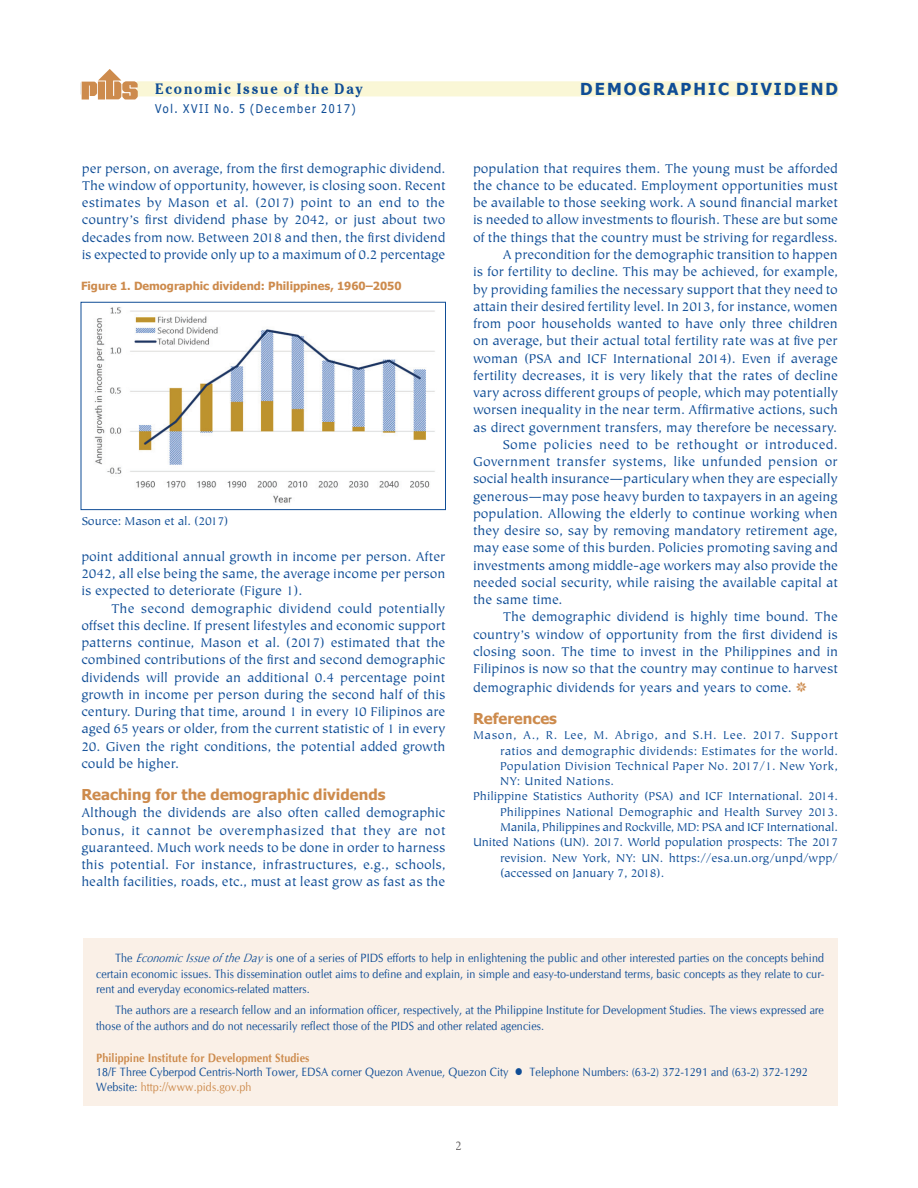
<style>
.page{position:relative;width:918px;height:1188px;background:#fff}
.page>*{position:absolute;margin:0;border:0;box-sizing:border-box;transform-origin:0 0}
.t1{font:700 16.5px "Tahoma";letter-spacing:.125em;color:#0f4d96}
.t2{font:700 15px "Tahoma";color:#cd8b4d}
.t3{font:700 15px "Cheltenham IT Cby BT";letter-spacing:.14em;color:#0f4d96;scale:.9 1}
.t4{font:14.25px/17.2px "Tiepolo";color:#0f4d96;text-align:justify}
.t5{font:14.25px "Tiepolo";letter-spacing:.02em;color:#0f4d96}
.t6{font:14.25px "Tiepolo";letter-spacing:.025em;color:#0f4d96}
.t7{font:13.5px "Minion Pro";color:#231f20}
.t8{font:12.75px "Tiepolo";color:#0f4d96}
.t9{font:12.75px "Tiepolo";letter-spacing:.02em;color:#0f4d96}
.t10{font:12.75px "Tiepolo";letter-spacing:.045em;color:#0f4d96}
.t11{font:12px/15.8px "CG Omega";letter-spacing:.01em;color:#0f4d96;scale:.9 1}
.t12{font:12px "Tahoma";letter-spacing:.155em;color:#0f4d96;scale:.9 1}
.t13{font:700 11.25px "Tahoma";color:#cd8b4d}
.s1{font-style:italic}
.s2{font-weight:700;color:#cd8b4d}
.s3{color:#cd8b4d}
</style>
<div class="page">
<div style="left:83px;top:939px;width:755px;height:167px;background:#faf0e7"></div>
<img style="left:94px;top:307px;width:341px;height:196px">
<div style="left:81px;top:302px;width:365px;height:208px;border:1px solid #0f4d96"></div>
<div style="left:81px;top:81px;width:757px;height:15px;background:#faf7d6;border:2px solid #faf7d6"></div>
<img style="left:82px;top:70px;width:55px;height:30px">
<p class="t3" style="left:155px;top:79px;width:232px">Economic Issue of the Day</p>
<p class="t1" style="left:580px;top:77px;width:259px">DEMOGRAPHIC DIVIDEND</p>
<p class="t12" style="left:155px;top:100px;width:224px">Vol. XVII No. 5 (December 2017)</p>
<p class="t4" style="left:82px;top:160px;width:365px">per person, on average, from the first demographic dividend.<br>The window of opportunity, however, is closing soon. Recent estimates by Mason et al. (2017) point to an end to the country’s first dividend phase by 2042, or just about two decades from now. Between 2018 and then, the first dividend is expected to provide only up to a maximum of 0.2 percentage</p>
<p class="t13" style="left:81px;top:278px;width:322px">Figure 1. Demographic dividend: Philippines, 1960–2050</p>
<p class="t8" style="left:82px;top:515px;width:148px">Source: Mason et al. (2017)</p>
<p class="t4" style="left:81px;top:548px;width:366px">point additional annual growth in income per person. After 2042, all else being the same, the average income per person is expected to deteriorate (Figure 1).</p>
<p class="t4" style="left:81px;top:600px;width:366px;text-indent:30px">The second demographic dividend could potentially offset this decline. If present lifestyles and economic support patterns continue, Mason et al. (2017) estimated that the combined contributions of the first and second demographic dividends will provide an additional 0.4 percentage point growth in income per person during the second half of this century. During that time, around 1 in every 10 Filipinos are aged 65 years or older, from the current statistic of 1 in every</p>
<p class="t4" style="left:81px;top:738px;width:366px">20. Given the right conditions, the potential added growth could be higher.</p>
<p class="t2" style="left:81px;top:784px;width:306px">Reaching for the demographic dividends</p>
<p class="t4" style="left:81px;top:805px;width:366px">Although the dividends are also often called demographic bonus, it cannot be overemphasized that they are not guaranteed. Much work needs to be done in order to harness this potential. For instance, infrastructures, e.g., schools, health facilities, roads, etc., must at least grow as fast as the</p>
<p class="t4" style="left:473px;top:160px;width:366px">population that requires them. The young must be afforded</p>
<p class="t4" style="left:473px;top:177px;width:366px">the chance to be educated. Employment opportunities must</p>
<p class="t4" style="left:473px;top:195px;width:366px">be available to those seeking work. A sound financial market</p>
<p class="t4" style="left:473px;top:212px;width:367px">is needed to allow investments to flourish. These are but some</p>
<p class="t4" style="left:473px;top:229px;width:366px">of the things that the country must be striving for regardless.</p>
<p class="t4" style="left:503px;top:246px;width:337px">A precondition for the demographic transition to happen</p>
<p class="t4" style="left:473px;top:264px;width:366px">is for fertility to decline. This may be achieved, for example,</p>
<p class="t4" style="left:473px;top:281px;width:366px">by providing families the necessary support that they need to</p>
<p class="t4" style="left:473px;top:298px;width:366px">attain their desired fertility level. In 2013, for instance, women</p>
<p class="t4" style="left:473px;top:315px;width:366px">from poor households wanted to have only three children</p>
<p class="t4" style="left:473px;top:333px;width:366px">on average, but their actual total fertility rate was at five per</p>
<p class="t4" style="left:473px;top:350px;width:366px">woman (PSA and ICF International 2014). Even if average</p>
<p class="t4" style="left:473px;top:367px;width:366px">fertility decreases, it is very likely that the rates of decline</p>
<p class="t4" style="left:473px;top:384px;width:367px">vary across different groups of people, which may potentially</p>
<p class="t4" style="left:473px;top:402px;width:366px">worsen inequality in the near term. Affirmative actions, such</p>
<p class="t4" style="left:473px;top:419px;width:366px">as direct government transfers, may therefore be necessary.</p>
<p class="t6" style="left:503px;top:437px;width:337px">Some policies need to be rethought or introduced.</p>
<p class="t5" style="left:473px;top:454px;width:366px">Government transfer systems, like unfunded pension or</p>
<p class="t4" style="left:473px;top:471px;width:366px">social health insurance—particulary when they are especially</p>
<p class="t4" style="left:473px;top:488px;width:366px">generous—may pose heavy burden to taxpayers in an ageing</p>
<p class="t4" style="left:473px;top:505px;width:366px">population. Allowing the elderly to continue working when</p>
<p class="t4" style="left:473px;top:523px;width:366px">they desire so, say by removing mandatory retirement age,</p>
<p class="t4" style="left:473px;top:540px;width:366px">may ease some of this burden. Policies promoting saving and</p>
<p class="t4" style="left:473px;top:557px;width:367px">investments among middle-age workers may also provide the</p>
<p class="t4" style="left:473px;top:574px;width:366px">needed social security, while raising the available capital at</p>
<p class="t4" style="left:473px;top:592px;width:91px">the same time.</p>
<p class="t4" style="left:503px;top:609px;width:337px">The demographic dividend is highly time bound. The</p>
<p class="t4" style="left:473px;top:626px;width:366px">country’s window of opportunity from the first dividend is</p>
<p class="t4" style="left:473px;top:643px;width:366px">closing soon. The time to invest in the Philippines and in</p>
<p class="t4" style="left:473px;top:661px;width:366px">Filipinos is now so that the country may continue to harvest</p>
<p class="t4" style="left:473px;top:679px;width:320px">demographic dividends for years and years to come.</p>
<p class="t2" style="left:473px;top:708px;width:86px">References</p>
<p class="t10" style="left:473px;top:728px;width:367px">Mason, A., R. Lee, M. Abrigo, and S.H. Lee. 2017. Support</p>
<p class="t9" style="left:500px;top:744px;width:339px">ratios and demographic dividends: Estimates for the world.</p>
<p class="t9" style="left:500px;top:759px;width:339px">Population Division Technical Paper No. 2017/1. New York,</p>
<p class="t9" style="left:500px;top:774px;width:115px">NY: United Nations.</p>
<p class="t8" style="left:473px;top:790px;width:367px">Philippine Statistics Authority (PSA) and ICF International. 2014.</p>
<p class="t8" style="left:500px;top:805px;width:339px">Philippines National Demographic and Health Survey 2013.</p>
<p class="t8" style="left:500px;top:820px;width:339px">Manila, Philippines and Rockville, MD: PSA and ICF International.</p>
<p class="t8" style="left:473px;top:836px;width:366px">United Nations (UN). 2017. World population prospects: The 2017</p>
<p class="t8" style="left:500px;top:851px;width:340px">revision. New York, NY: UN. https://esa.un.org/unpd/wpp/</p>
<p class="t8" style="left:500px;top:866px;width:166px">(accessed on January 7, 2018).</p>
<p class="t11" style="left:96px;top:950px;width:810px;text-align:justify;text-indent:19px">The <span class="s1">Economic Issue of the Day</span>is one of a series of PIDS efforts to help in enlightening the public and other interested parties on the concepts behind certain economic issues. This dissemination outlet aims to define and explain, in simple and easy-to-understand terms, basic concepts as they relate to cur&shy;rent and everyday economics-related matters.</p>
<p class="t11" style="left:96px;top:1003px;width:810px;text-indent:19px">The authors are a research fellow and an information officer, respectively, at the Philippine Institute for Development Studies. The views expressed are those of the authors and do not necessarily reflect those of the PIDS and other related agencies.</p>
<p class="t11" style="left:96px;top:1051px;width:792px;line-height:14.4px"><span class="s2">Philippine Institute for Development Studies<br></span>18/F Three Cyberpod Centris-North Tower, EDSA corner Quezon Avenue, Quezon City ● Telephone Numbers: (63-2) 372-1291 and (63-2) 372-1292<br>Website: <span class="s3">http://www.pids.gov.ph</span></p>
<p class="t7" style="left:456px;top:1136px;width:8px">2</p>
</div>
